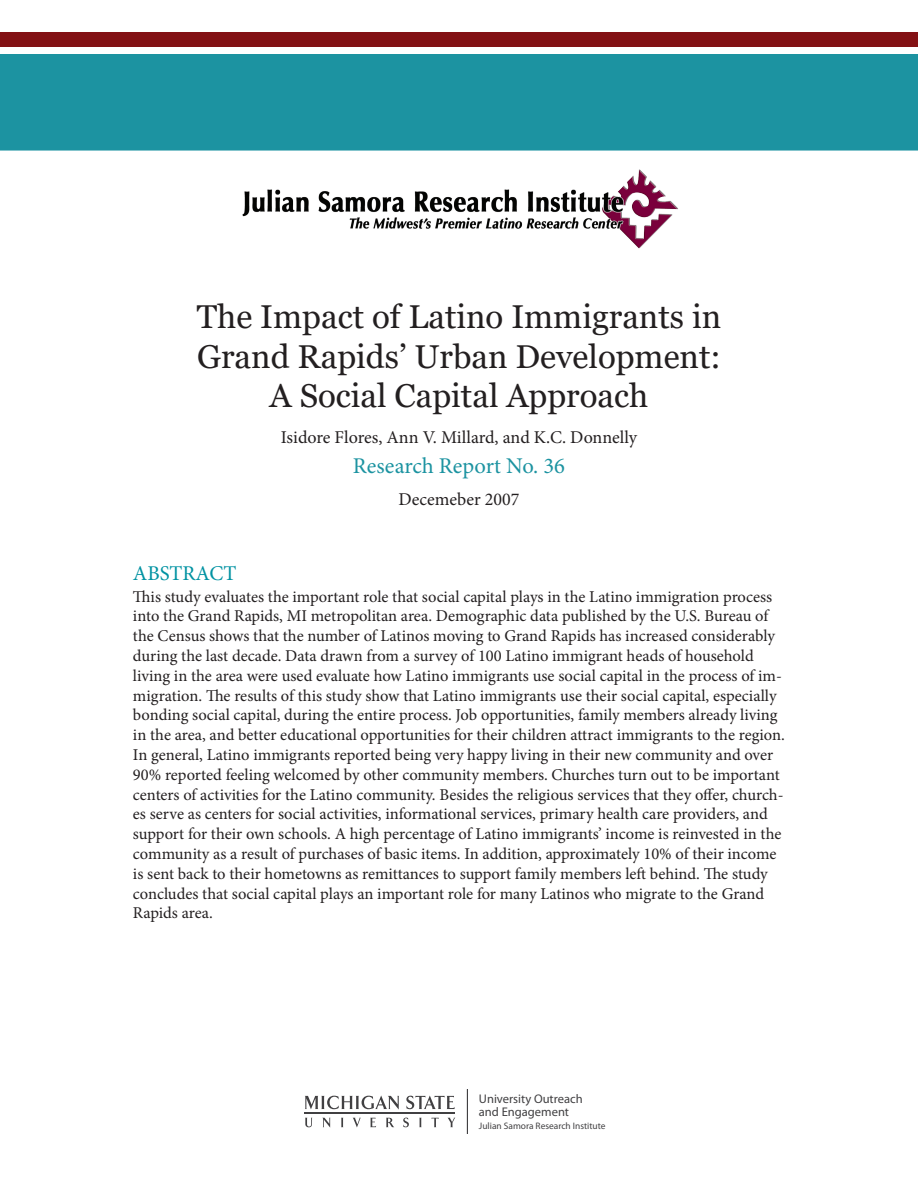
<style>
.page{position:relative;width:918px;height:1188px;background:#fff}
.page>*{position:absolute;margin:0;border:0;box-sizing:border-box;transform-origin:0 0}
.t1{font:33px/39.6px "Georgia";color:#231f20;text-align:center}
.t2{font:22.5px "Minion Pro";color:#1c93a1}
.t3{font:21px "Minion Pro";color:#0092a2}
.t4{font:18px "Minion Pro";color:#231f20}
.t5{font:16.5px/19.8px "Minion Pro";color:#231f20}
.t6{font:12.6px/13.6px "Myriad Pro";color:#414042}
.t7{font:9.45px "Myriad Pro";color:#414042}
</style>
<div class="page">
<div style="left:0;top:54px;width:918px;height:97px;background:#1c93a1"></div>
<div style="left:0;top:32px;width:918px;height:14px;background:#831114"></div>
<img style="left:242px;top:169px;width:436px;height:80px">
<svg style="left:305px;top:1118px;width:7px;height:9px"></svg>
<svg style="left:322px;top:1118px;width:9px;height:10px"></svg>
<svg style="left:341px;top:1118px;width:2px;height:9px"></svg>
<svg style="left:353px;top:1118px;width:8px;height:9px"></svg>
<svg style="left:370px;top:1118px;width:6px;height:9px"></svg>
<svg style="left:386px;top:1118px;width:8px;height:9px"></svg>
<svg style="left:403px;top:1118px;width:6px;height:9px"></svg>
<svg style="left:419px;top:1118px;width:3px;height:9px"></svg>
<svg style="left:432px;top:1118px;width:7px;height:9px"></svg>
<svg style="left:448px;top:1118px;width:7px;height:9px"></svg>
<svg style="left:305px;top:1095px;width:94px;height:15px"></svg>
<svg style="left:406px;top:1095px;width:49px;height:14px"></svg>
<hr style="left:305px;top:1112px;width:150px;height:1px;background:#414042">
<hr style="left:467px;top:1089px;width:1px;height:45px;background:#414042">
<p class="t1" style="left:197px;top:298px;width:526px">The Impact of Latino Immigrants in<br>Grand Rapids’ Urban Development:<br>A Social Capital Approach</p>
<p class="t4" style="left:281px;top:425px;width:358px">Isidore Flores, Ann V. Millard, and K.C. Donnelly</p>
<p class="t2" style="left:353px;top:451px;width:214px">Research Report No. 36</p>
<p class="t4" style="left:399px;top:488px;width:122px">Decemeber 2007</p>
<p class="t3" style="left:133px;top:559px;width:105px">ABSTRACT</p>
<p class="t5" style="left:133px;top:587px;width:653px">This study evaluates the important role that social capital plays in the Latino immigration process into the Grand Rapids, MI metropolitan area. Demographic data published by the U.S. Bureau of the Census shows that the number of Latinos moving to Grand Rapids has increased considerably during the last decade. Data drawn from a survey of 100 Latino immigrant heads of household living in the area were used evaluate how Latino immigrants use social capital in the process of im&shy;migration. The results of this study show that Latino immigrants use their social capital, especially bonding social capital, during the entire process. Job opportunities, family members already living in the area, and better educational opportunities for their children attract immigrants to the region.<br>In general, Latino immigrants reported being very happy living in their new community and over 90% reported feeling welcomed by other community members. Churches turn out to be important centers of activities for the Latino community. Besides the religious services that they offer, church&shy;es serve as centers for social activities, informational services, primary health care providers, and support for their own schools. A high percentage of Latino immigrants’ income is reinvested in the community as a result of purchases of basic items. In addition, approximately 10% of their income is sent back to their hometowns as remittances to support family members left behind. The study concludes that social capital plays an important role for many Latinos who migrate to the Grand Rapids area.</p>
<p class="t6" style="left:479px;top:1091px;width:105px">University Outreach and Engagement</p>
<p class="t7" style="left:479px;top:1120px;width:128px">Julian Samora Research Institute</p>
</div>
